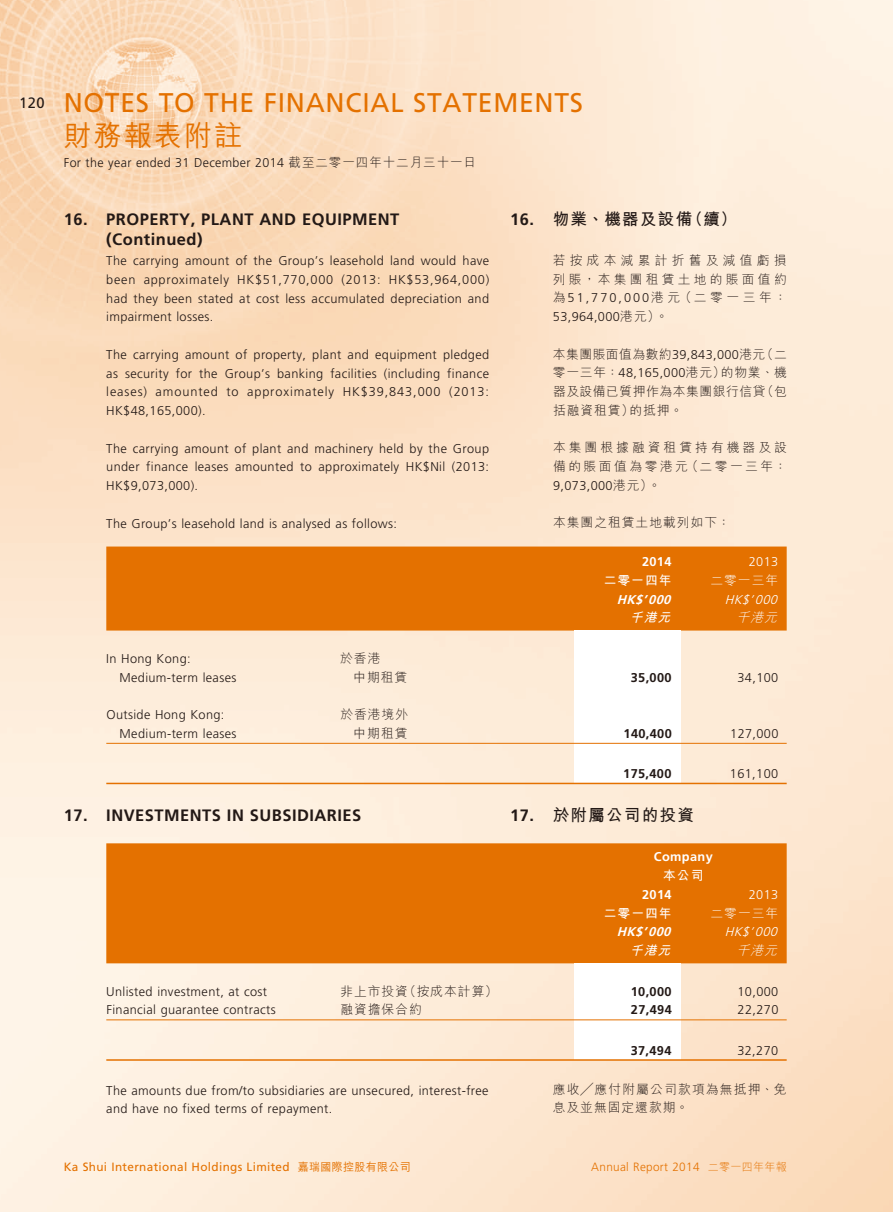
<style>
.page{position:relative;width:893px;height:1212px;background:#fff}
.page>*{position:absolute;margin:0;border:0;box-sizing:border-box;transform-origin:0 0}
.t1{font:500 28.5px "M Hei HK";letter-spacing:.08em;color:#e47100}
.t2{font:27px "Frutiger LT Std";letter-spacing:.03em;color:#e47100}
.t3{font:700 16.5px "Frutiger LT Std";letter-spacing:.03em;color:#231916}
.t4{font:700 16.5px "M Hei HK";letter-spacing:.08em;color:#231916}
.t5{font:15px "Frutiger LT Std";color:#231916}
.t6{font:300 12.75px/18.8px "Frutiger LT Std";letter-spacing:.03em;color:#231916;text-align:justify}
.t7{font:300 12.75px/18.8px "M Hei HK";letter-spacing:.08em;color:#231916;text-align:justify}
.t8{font:700 12.75px "Frutiger LT Std";letter-spacing:.03em;color:#231916}
.t9{font:300 12.75px/18.8px "M Hei HK";letter-spacing:.24em;color:#231916}
.t10{font:700 12.75px "Frutiger LT Std";letter-spacing:.03em;color:#fff}
.t11{font:italic 700 12.75px "Frutiger LT Std";color:#fff}
.t12{font:italic 300 12.75px "Frutiger LT Std";color:#fff}
.t13{font:700 12.75px "M Hei HK";letter-spacing:.08em;color:#fff}
.t14{font:300 12.75px "M Hei HK";letter-spacing:.08em;color:#fff}
.t15{font:300 12.75px "Frutiger LT Std";letter-spacing:.03em;color:#fff}
.t16{font:italic 700 12.75px "M Hei HK";color:#fff}
.t17{font:italic 300 12.75px "M Hei HK";color:#fff}
.t18{font:12px "Frutiger LT Std";letter-spacing:.03em;color:#e47100}
.t19{font:300 12px "Frutiger LT Std";letter-spacing:.03em;color:#e47100}
.s1{font-family:"M Hei HK"}
.s2{font-family:"Frutiger LT Std"}
.s3{font-family:"M Hei HK";font-weight:500;font-size:11.25px}
.s4{font-family:"M Hei HK";font-size:11.25px}
</style>
<div class="page">
<img style="left:0;top:0;width:893px;height:1212px">
<div style="left:106px;top:546px;width:681px;height:84px;background:#e47100"></div>
<div style="left:106px;top:843px;width:681px;height:120px;background:#e47100"></div>
<div style="left:574px;top:630px;width:106px;height:153px;background:#fff"></div>
<hr style="left:106px;top:743px;width:681px;height:1px;background:#e47100">
<hr style="left:106px;top:783px;width:681px;height:1px;background:#e47100">
<div style="left:574px;top:963px;width:106px;height:97px;background:#fff"></div>
<hr style="left:106px;top:1019px;width:681px;height:1px;background:#e47100">
<hr style="left:106px;top:1059px;width:681px;height:2px;background:#e47100">
<p class="t5" style="left:19px;top:94px;width:27px">120</p>
<h2 class="t2" style="left:64px;top:86px;width:521px">NOTES TO THE FINANCIAL STATEMENTS</h2>
<h1 class="t1" style="left:64px;top:114px;width:180px">財務報表附註</h1>
<p class="t6" style="left:64px;top:154px;width:414px">For the year ended 31 December 2014 <span class="s1">截至二零一四年十二月三十一日</span></p>
<p class="t3" style="left:64px;top:210px;width:37px">16. PROPERTY</p>
<p class="t3" style="left:191px;top:210px;width:146px">, PLANT AND EQUIPME</p>
<p class="t3" style="left:378px;top:210px;width:23px">NT</p>
<p class="t3" style="left:106px;top:229px;width:98px">(Continued)</p>
<p class="t6" style="left:106px;top:252px;width:384px">The carrying amount of the Group’s leasehold land would have been approximately HK$51,770,000 (2013: HK$53,964,000) had they been stated at cost less accumulated depreciation and impairment losses.</p>
<p class="t6" style="left:106px;top:345px;width:384px">The carrying amount of property, plant and equipment pledged as security for the Group’s banking facilities (including finance leases) amounted to approximately HK$39,843,000 (2013:<br>HK$48,165,000).</p>
<p class="t6" style="left:106px;top:439px;width:384px">The carrying amount of plant and machinery held by the Group under finance leases amounted to approximately HK$Nil (2013:<br>HK$9,073,000).</p>
<p class="t6" style="left:106px;top:514px;width:292px">The Group’s leasehold land is analysed as follows:</p>
<p class="t4" style="left:510px;top:207px;width:228px"><span class="s2">16.</span> 物業、機器及設備（續）</p>
<p class="t7" style="left:553px;top:250px;width:235px">若按成本減累計折舊及減值虧損列賬，本集團租賃土地的賬面值約為<span class="s2">51,770,000</span>港元（二零一三年：</p>
<p class="t6" style="left:553px;top:308px;width:117px">53,964,000<span class="s1">港元）。</span></p>
<p class="t7" style="left:553px;top:344px;width:235px">本集團賬面值為數約<span class="s2">39,843,000</span>港元（二零一三年：<span class="s2">48,165,000</span>港元）的物業、機器及設備已質押作為本集團銀行信貸（包括融資租賃）的抵押。</p>
<p class="t9" style="left:553px;top:438px;width:235px">本集團根據融資租賃持有機器及設備的賬面值為零港元（二零一三年：</p>
<p class="t6" style="left:553px;top:476px;width:109px">9,073,000<span class="s1">港元）。</span></p>
<p class="t7" style="left:553px;top:513px;width:179px">本集團之租賃土地載列如下：</p>
<p class="t10" style="left:642px;top:554px;width:31px">2014</p>
<p class="t15" style="left:749px;top:554px;width:31px">2013</p>
<p class="t13" style="left:604px;top:571px;width:69px">二零一四年</p>
<p class="t14" style="left:710px;top:571px;width:69px">二零一三年</p>
<p class="t11" style="left:617px;top:591px;width:59px">hK$’ 000</p>
<p class="t12" style="left:725px;top:592px;width:57px">HK$’ 000</p>
<p class="t16" style="left:630px;top:608px;width:46px">千港元</p>
<p class="t17" style="left:737px;top:609px;width:46px">千港元</p>
<p class="t6" style="left:106px;top:649px;width:86px">In Hong Kong:</p>
<p class="t7" style="left:340px;top:648px;width:42px">於香港</p>
<p class="t6" style="left:119px;top:668px;width:118px">Medium-term leases</p>
<p class="t7" style="left:353px;top:667px;width:55px">中期租賃</p>
<p class="t8" style="left:631px;top:670px;width:42px">35,000</p>
<p class="t6" style="left:737px;top:668px;width:42px">34,100</p>
<p class="t6" style="left:106px;top:705px;width:120px">Outside Hong Kong:</p>
<p class="t7" style="left:340px;top:704px;width:69px">於香港境外</p>
<p class="t6" style="left:120px;top:724px;width:118px">Medium-term leases</p>
<p class="t7" style="left:354px;top:723px;width:55px">中期租賃</p>
<p class="t8" style="left:624px;top:726px;width:50px">140,400</p>
<p class="t6" style="left:730px;top:724px;width:50px">127,000</p>
<p class="t8" style="left:623px;top:766px;width:50px">175,400</p>
<p class="t6" style="left:730px;top:765px;width:50px">161,100</p>
<p class="t3" style="left:64px;top:806px;width:72px">17. INVESTME</p>
<p class="t3" style="left:190px;top:806px;width:147px">NTS IN SU BSI DIARIES</p>
<p class="t10" style="left:654px;top:849px;width:60px">company</p>
<p class="t13" style="left:663px;top:866px;width:42px">本公司</p>
<p class="t10" style="left:642px;top:887px;width:31px">2014</p>
<p class="t15" style="left:749px;top:887px;width:31px">2013</p>
<p class="t13" style="left:604px;top:903px;width:69px">二零一四年</p>
<p class="t14" style="left:710px;top:904px;width:69px">二零一三年</p>
<p class="t11" style="left:617px;top:924px;width:59px">hK$’ 000</p>
<p class="t12" style="left:725px;top:925px;width:57px">HK$’ 000</p>
<p class="t16" style="left:630px;top:941px;width:46px">千港元</p>
<p class="t17" style="left:737px;top:941px;width:46px">千港元</p>
<p class="t6" style="left:106px;top:982px;width:162px">Unlisted investment, at cost</p>
<p class="t7" style="left:340px;top:981px;width:159px">非上市投資（按成本計算）</p>
<p class="t8" style="left:631px;top:983px;width:42px">10,000</p>
<p class="t6" style="left:737px;top:982px;width:42px">10,000</p>
<p class="t6" style="left:106px;top:1001px;width:171px">Financial guarantee contracts</p>
<p class="t7" style="left:340px;top:1000px;width:83px">融資擔保合約</p>
<p class="t8" style="left:631px;top:1002px;width:42px">27,494</p>
<p class="t6" style="left:738px;top:1001px;width:42px">22,270</p>
<p class="t8" style="left:631px;top:1043px;width:42px">37,494</p>
<p class="t6" style="left:737px;top:1041px;width:42px">32,270</p>
<p class="t6" style="left:106px;top:1081px;width:384px">The amounts due from/to subsidiaries are unsecured, interest-free and have no fixed terms of repayment.</p>
<p class="t4" style="left:510px;top:803px;width:185px"><span class="s2">17.</span> 於附屬公司的投資</p>
<p class="t7" style="left:553px;top:1079px;width:235px">應收╱應付附屬公司款項為無抵押、免息及並無固定還款期。</p>
<p class="t18" style="left:64px;top:1160px;width:348px">Ka Shui International Holdings Limited <span class="s3">嘉瑞國際控股有限公司</span></p>
<p class="t19" style="left:591px;top:1160px;width:197px">Annual Report 2014 <span class="s4">二零一四年年報</span></p>
</div>
